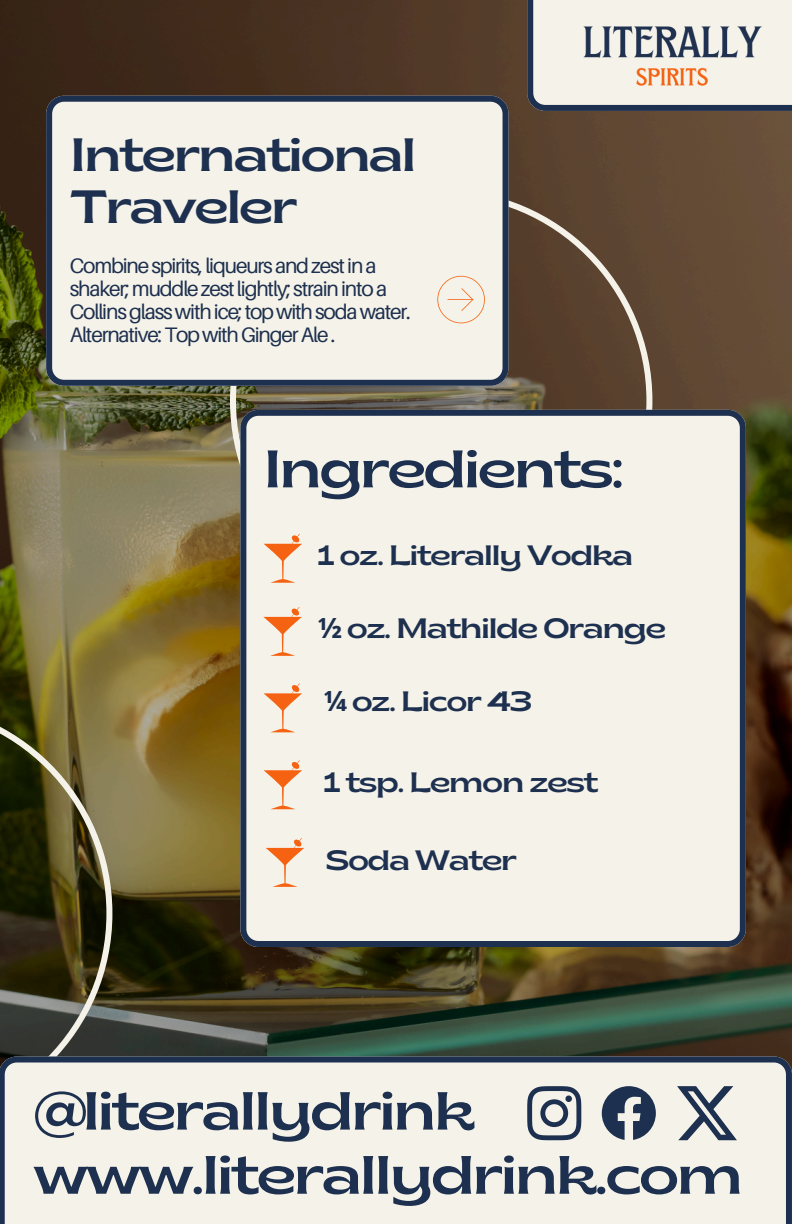
<style>
.page{position:relative;width:792px;height:1224px;background:#fff}
.page>*{position:absolute;margin:0;border:0;box-sizing:border-box;transform-origin:0 0}
.t1{font:semi-expanded 53.8px "Brice";letter-spacing:-.055em;color:#1e304f}
.t2{font:semi-expanded 53.4px "Brice";letter-spacing:-.055em;color:#1e304f}
.t3{font:semi-expanded 52.6px "Brice";letter-spacing:-.055em;color:#1e304f}
.t4{font:semi-expanded 46.6px/52.4px "Brice";letter-spacing:-.055em;color:#1e304f}
.t5{font:semi-expanded 28px "Brice";letter-spacing:-.055em;color:#1e304f}
.t6{font:21px/22.8px "Aileron";letter-spacing:-.055em;color:#1e304f}
.s1{font-family:"Noto Sans";font-weight:700;font-stretch:normal}
</style>
<div class="page">
<img style="left:0;top:0;width:792px;height:1057px">
<svg style="left:0;top:702px;width:112px;height:355px;background:#4d492b"></svg>
<div style="left:0;top:1057px;width:792px;height:167px;background:#f5f3e9"></div>
<svg style="left:230px;top:190px;width:422px;height:422px;background:#64513e"></svg>
<svg style="left:46px;top:96px;width:462px;height:289px;background:#e7e6df"></svg>
<div style="left:240px;top:410px;width:506px;height:537px;background:#f5f3e9"></div>
<svg style="left:437px;top:276px;width:48px;height:47px;background:#f5e8da"></svg>
<svg style="left:527px;top:0;width:265px;height:111px;background:#cfd0cd"></svg>
<img style="left:575px;top:0;width:194px;height:109px">
<svg style="left:264px;top:534px;width:38px;height:49px;background:#f5cfb4"></svg>
<svg style="left:263px;top:607px;width:39px;height:49px;background:#f5d0b6"></svg>
<svg style="left:264px;top:683px;width:38px;height:49px;background:#f5d0b5"></svg>
<svg style="left:264px;top:760px;width:38px;height:49px;background:#f5d0b5"></svg>
<svg style="left:266px;top:838px;width:38px;height:49px;background:#f5cfb4"></svg>
<svg style="left:527px;top:1086px;width:54px;height:54px;background:#9ba1a8"></svg>
<svg style="left:602px;top:1086px;width:54px;height:54px;background:#717b8a"></svg>
<svg style="left:677px;top:1086px;width:60px;height:54px;background:#a7acb1"></svg>
<p class="t4" style="left:70px;top:133px;width:349px">International<br>Traveler</p>
<p class="t6" style="left:70px;top:254px;width:343px">Combine spirits, liqueurs and zest in a shaker; muddle zest lightly; strain into a Collins glass with ice; top with soda water.<br>Alternative: Top with Ginger Ale .</p>
<h2 class="t3" style="left:263px;top:448px;width:362px">Ingredients:</h2>
<p class="t5" style="left:318px;top:544px;width:317px">1 oz. Literally Vodka</p>
<p class="t5" style="left:318px;top:617px;width:350px"><span class="s1">½</span> oz. Mathilde Orange</p>
<h1 class="t5" style="left:324px;top:690px;width:210px"><span class="s1">¼</span> oz. Licor 43</h1>
<p class="t5" style="left:324px;top:771px;width:276px">1 tsp. Lemon zest</p>
<p class="t5" style="left:326px;top:849px;width:193px">Soda Water</p>
<h3 class="t2" style="left:33px;top:1090px;width:444px">@literallydrink</h3>
<h3 class="t1" style="left:33px;top:1153px;width:712px">www.literallydrink.com</h3>
</div>
